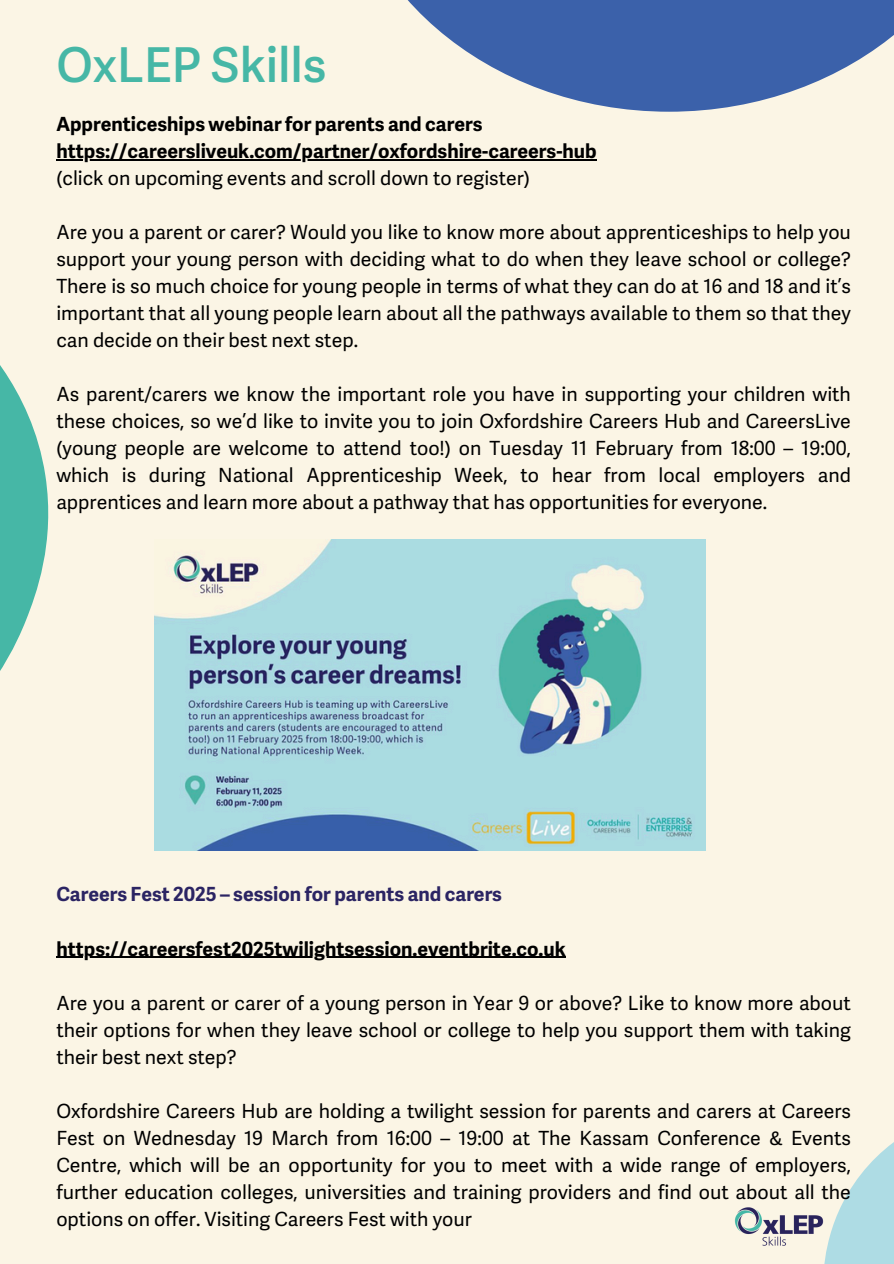
<style>
.page{position:relative;width:894px;height:1264px;background:#fff}
.page>*{position:absolute;margin:0;border:0;box-sizing:border-box;transform-origin:0 0}
.t1{font:600 48px "Adelle Sans EXT";color:#46b7a6}
.t2{font:19.5px/27px "Adelle Sans EXT";color:#000;text-align:justify}
.t3{font:700 19.5px "Adelle Sans EXT";color:#000}
.t4{font:700 19.5px "Adelle Sans EXT";color:#2b2463}
</style>
<div class="page">
<div style="left:0;top:0;width:893px;height:1263px;background:#fbf5e5"></div>
<svg style="left:824px;top:1143px;width:69px;height:120px"></svg>
<svg style="left:407px;top:0;width:486px;height:112px;fill:#3b61aa"></svg>
<svg style="left:0;top:160px;width:177px;height:798px"></svg>
<img style="left:734px;top:1190px;width:109px;height:72px">
<img style="left:154px;top:539px;width:551px;height:311px">
<hr style="left:56px;top:159px;width:540px;height:1px;background:#000">
<hr style="left:56px;top:956px;width:509px;height:1px;background:#000">
<h1 class="t1" style="left:56px;top:24px;width:271px">OxLEP Skills</h1>
<p class="t3" style="left:56px;top:108px;width:427px">Apprenticeships webinar for parents and carers</p>
<p class="t3" style="left:56px;top:135px;width:541px">https://careersliveuk.com/partner/oxfordshire-careers-hub</p>
<p class="t2" style="left:56px;top:163px;width:475px">(click on upcoming events and scroll down to register)</p>
<p class="t2" style="left:56px;top:217px;width:795px">Are you a parent or carer? Would you like to know more about apprenticeships to help you support your young person with deciding what to do when they leave school or college?<br>There is so much choice for young people in terms of what they can do at 16 and 18 and it’s important that all young people learn about all the pathways available to them so that they can decide on their best next step.</p>
<p class="t2" style="left:56px;top:379px;width:795px">As parent/carers we know the important role you have in supporting your children with these choices, so we’d like to invite you to join Oxfordshire Careers Hub and CareersLive (young people are welcome to attend too!) on Tuesday 11 February from 18:00 – 19:00, which is during National Apprenticeship Week, to hear from local employers and apprentices and learn more about a pathway that has opportunities for everyone.</p>
<p class="t4" style="left:56px;top:878px;width:447px">Careers Fest 2025 – session for parents and carers</p>
<p class="t3" style="left:56px;top:932px;width:511px">https://careersfest2025twilightsession.eventbrite.co.uk</p>
<h2 class="t2" style="left:56px;top:987px;width:795px">Are you a parent or carer of a young person in Year 9 or above? Like to know more about their options for when they leave school or college to help you support them with taking their best next step?</h2>
<h2 class="t2" style="left:56px;top:1095px;width:795px">Oxfordshire Careers Hub are holding a twilight session for parents and carers at Careers Fest on Wednesday 19 March from 16:00 – 19:00 at The Kassam Conference &amp; Events Centre, which will be an opportunity for you to meet with a wide range of employers, further education colleges, universities and training providers and find out about all the options on offer. Visiting Careers Fest with your</h2>
</div>
